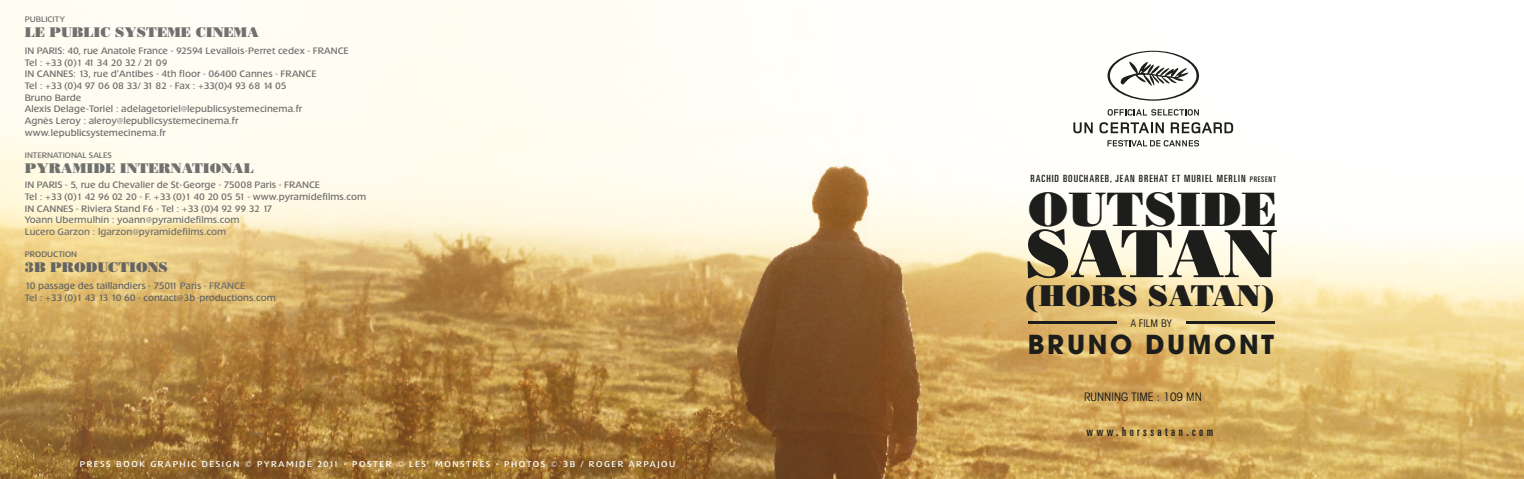
<style>
.page{position:relative;width:1524px;height:479px;background:#fff}
.page>*{position:absolute;margin:0;border:0;box-sizing:border-box;transform-origin:0 0}
.t1{font:67.62px "Bodoni Poster";letter-spacing:-.035em;color:#1d1d1b}
.t2{font:48px "Bodoni Poster";letter-spacing:.01em;color:#1d1d1b}
.t3{font:29.88px "Bodoni Poster";letter-spacing:.01em;color:#1d1d1b}
.t4{font:700 26px "Avant Garde";letter-spacing:.1em;color:#1d1d1b}
.t5{font:13.88px "Bodoni Poster";color:#70706f}
.t6{font:13.88px "Bodoni Poster";color:#646463}
.t7{font:ultra-condensed 12.5px "Univers";letter-spacing:.275em;color:#1d1d1b}
.t8{font:condensed 11.75px "Avant Garde";color:#1d1d1b}
.t9{font:condensed 10.5px "Avant Garde";color:#1d1d1b}
.t10{font:ultra-condensed 9.88px "Univers";letter-spacing:.09em;color:#1d1d1b;scale:1.1 1}
.t11{font:9.75px/11.8px "Extension";color:#70706f}
.t12{font:9.75px/11.8px "Extension";color:#646463}
.t13{font:9.75px "Extension";letter-spacing:-.045em;color:#70706f}
.t14{font:8.75px "Extension";letter-spacing:.18em;color:#fff}
.t15{font:8.38px "Extension";color:#70706f}
.t16{font:8.38px "Extension";color:#646463}
.s1{color:#70706f}
.s2{font-size:7.75px}
</style>
<div class="page">
<img style="left:0;top:0;width:1524px;height:478px">
<hr style="left:1028px;top:321px;width:89px;height:2px;background:#1d1d1b">
<hr style="left:1185px;top:321px;width:89px;height:2px;background:#1d1d1b">
<svg style="left:1073px;top:122px;width:19px;height:11px"></svg>
<svg style="left:1099px;top:122px;width:65px;height:11px"></svg>
<svg style="left:1170px;top:122px;width:63px;height:11px"></svg>
<svg style="left:1107px;top:109px;width:92px;height:6px"></svg>
<svg style="left:1107px;top:51px;width:92px;height:50px"></svg>
<svg style="left:1107px;top:140px;width:92px;height:6px"></svg>
<p class="t15" style="left:25px;top:14px;width:42px">PUBLICITY</p>
<p class="t5" style="left:25px;top:24px;width:236px">LE PUBLIC SYSTEME CINEMA</p>
<p class="t11" style="left:25px;top:44px;width:325px">IN PARIS: 40, rue Anatole France - 92594 Levallois-Perret cedex - FRANCE<br>Tel : +33 (0)1 41 34 20 32 / 21 09</p>
<p class="t11" style="left:25px;top:68px;width:293px">IN CANNES: 13, rue d’Antibes - 4th floor - 06400 Cannes - FRANCE</p>
<p class="t13" style="left:25px;top:79px;width:263px">Tel : +33 (0)4 97 06 08 33/ 31 82 - Fax : +33(0)4 93 68 14 05</p>
<p class="t11" style="left:25px;top:91px;width:58px">Bruno Barde</p>
<p class="t11" style="left:25px;top:103px;width:279px">Alexis Delage-Toriel : adelagetoriel@lepublicsystemecinema.fr<br>Agnès Leroy : aleroy@lepublicsystemecinema.fr</p>
<p class="t11" style="left:25px;top:126px;width:143px">www.lepublicsystemecinema.fr</p>
<p class="t15" style="left:25px;top:149px;width:89px">INTERNATIONAL SALES</p>
<p class="t5" style="left:25px;top:159px;width:231px">PYRAMIDE INTERNATIONAL</p>
<p class="t11" style="left:25px;top:179px;width:343px">IN PARIS - 5, rue du Chevalier de St-George - 75008 Paris - FRANCE<br>Tel : +33 (0)1 42 96 02 20 - F. +33 (0)1 40 20 05 51 - www.pyramidefilms.com</p>
<p class="t11" style="left:25px;top:202px;width:249px">IN CANNES - Riviera Stand F6 - Tel : +33 (0)4 92 99 32 17</p>
<p class="t11" style="left:25px;top:214px;width:216px">Yoann Ubermulhin : yoann@pyramidefilms.com</p>
<p class="t11" style="left:25px;top:225px;width:203px">Lucero Garzon : lgarzon@pyramidefilms.com</p>
<p class="t16" style="left:25px;top:248px;width:54px">PRODUCTION</p>
<p class="t6" style="left:25px;top:259px;width:145px">3B PRODUCTIONS</p>
<p class="t12" style="left:25px;top:279px;width:253px">10 passage des taillandiers - 75011 Paris <span class="s1">- FRANCE<br></span>Tel : +33 (0)1 43 13 10 60 - contact@3b-productions.com</p>
<p class="t14" style="left:80px;top:457px;width:597px">PRESS BOOK GRAPHIC DESIGN © PYRAMIDE 2011 • POSTER © LES MONSTRES • PHOTOS © 3B / ROGER ARPAJOU</p>
<p class="t10" style="left:1030px;top:172px;width:225px">RACHID BOUCHAREB, JEAN BREHAT ET MURIEL MERLIN <span class="s2">PRESENT</span></p>
<p class="t2" style="left:1028px;top:180px;width:250px">OUTSIDE</p>
<p class="t1" style="left:1025px;top:213px;width:253px">SATAN</p>
<p class="t3" style="left:1025px;top:278px;width:250px">(HORS SATAN)</p>
<p class="t9" style="left:1131px;top:316px;width:43px">A FILM BY</p>
<p class="t4" style="left:1028px;top:327px;width:248px">BRUNO DUMONT</p>
<p class="t8" style="left:1084px;top:389px;width:119px">RUNNING TIME : 109 MN</p>
<p class="t7" style="left:1086px;top:424px;width:128px">www.horssatan.com</p>
</div>
